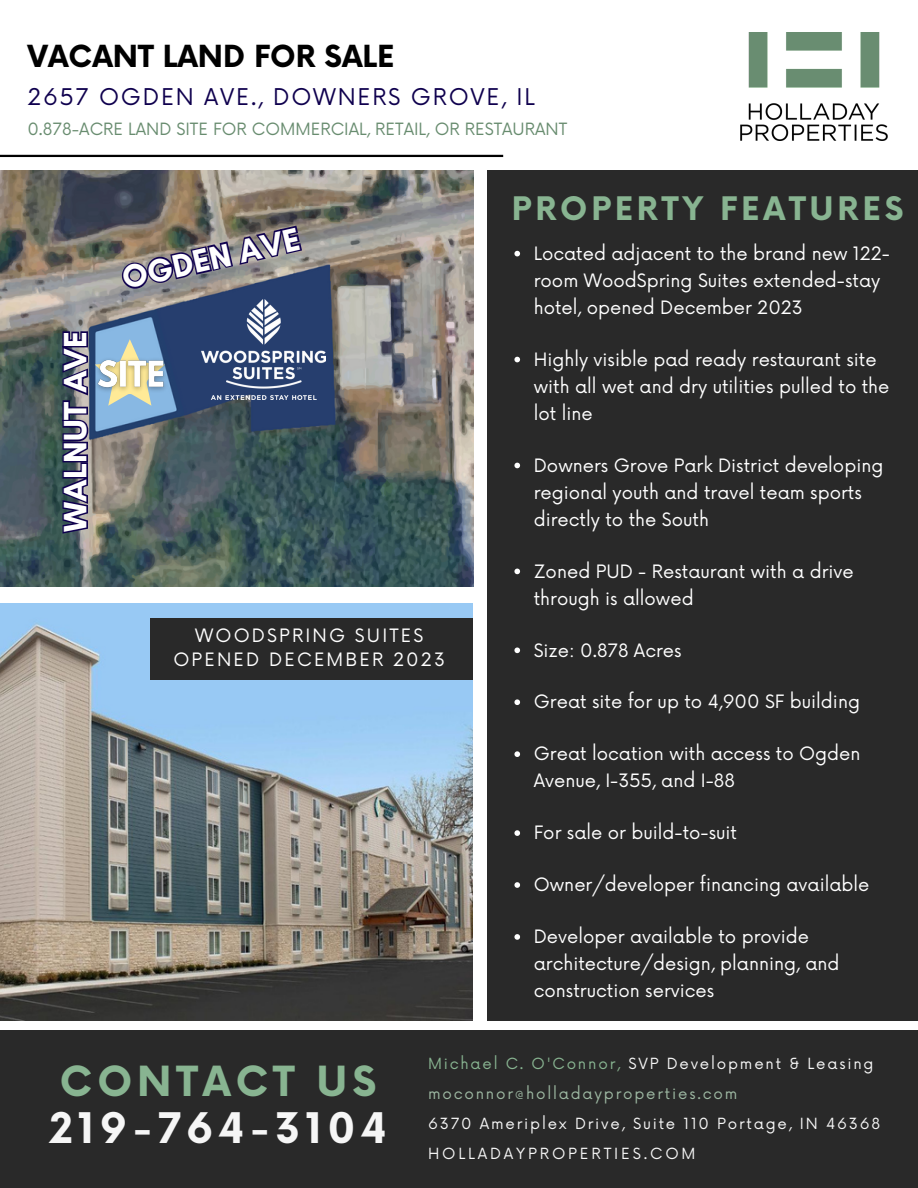
<style>
.page{position:relative;width:918px;height:1188px;background:#fff}
.page>*{position:absolute;margin:0;border:0;box-sizing:border-box;transform-origin:0 0}
.t1{font:700 41.1px "Now";letter-spacing:.12em;color:#f6f6f6}
.t2{font:700 40.5px "Now";letter-spacing:.12em;color:#88b491}
.t3{font:700 33px "Glacial Indifference";color:#fff}
.t4{font:700 31.65px "Now";letter-spacing:.12em;color:#88b491}
.t5{font:700 29.7px "Now";color:#000}
.t6{font:22.5px "Now";letter-spacing:.08em;color:#0f004e}
.t7{font:18px/27px "Now";color:#fff}
.t8{font:18px/24.8px "Now";letter-spacing:.12em;color:#fff;text-align:center}
.t9{font:16.5px "Now";color:#688c6f}
.t10{font:15px "Now";letter-spacing:.12em;color:#f6f6f6}
.t11{font:15px "Now";letter-spacing:.12em;color:#9db8a2}
.t12{font:15px "Now";letter-spacing:.19em;color:#f6f6f6}
.s1{color:#88b491}
</style>
<div class="page">
<img style="left:740px;top:33px;width:148px;height:108px">
<div style="left:487px;top:171px;width:431px;height:850px;background:#292929"></div>
<hr style="left:0;top:155px;width:503px;height:2px;background:#000">
<div style="left:0;top:1031px;width:918px;height:157px;background:#292929"></div>
<img style="left:0;top:171px;width:473px;height:416px">
<img style="left:201px;top:299px;width:124px;height:100px">
<img style="left:165px;top:354px;width:8px;height:45px">
<svg style="left:117px;top:223px;width:187px;height:71px"></svg>
<svg style="left:60px;top:330px;width:105px;height:205px"></svg>
<img style="left:0;top:604px;width:472px;height:416px">
<div style="left:151px;top:619px;width:322px;height:61px;background:#292929"></div>
<svg style="left:514px;top:251px;width:6px;height:5px"></svg>
<svg style="left:514px;top:357px;width:6px;height:5px"></svg>
<svg style="left:514px;top:463px;width:6px;height:5px"></svg>
<svg style="left:514px;top:569px;width:6px;height:5px"></svg>
<svg style="left:514px;top:648px;width:6px;height:5px"></svg>
<svg style="left:514px;top:699px;width:6px;height:6px"></svg>
<svg style="left:514px;top:751px;width:6px;height:6px"></svg>
<svg style="left:514px;top:830px;width:6px;height:6px"></svg>
<svg style="left:514px;top:882px;width:6px;height:6px"></svg>
<svg style="left:514px;top:934px;width:6px;height:6px"></svg>
<p class="t5" style="left:28px;top:40px;width:368px">VACANT LAND FOR SALE</p>
<p class="t6" style="left:28px;top:84px;width:509px">2657 OGDEN AVE., DOWNERS GROVE, IL</p>
<p class="t9" style="left:28px;top:120px;width:541px">0.878-ACRE LAND SITE FOR COMMERCIAL, RETAIL, OR RESTAURANT</p>
<p class="t3" style="left:55px;top:532px;width:203px;rotate:-90deg">WALNUT AVE</p>
<p class="t3" style="left:118px;top:259px;width:183px;rotate:-13deg">OGDEN AVE</p>
<p class="t8" style="left:173px;top:624px;width:273px">WOODSPRING SUITES<br>OPENED DECEMBER 2023</p>
<p class="t4" style="left:512px;top:191px;width:393px">PROPERTY FEATURES</p>
<p class="t7" style="left:534px;top:241px;width:358px">Located adjacent to the brand new 122- room WoodSpring Suites extended-stay hotel, opened December 2023</p>
<p class="t7" style="left:534px;top:347px;width:357px">Highly visible pad ready restaurant site with all wet and dry utilities pulled to the lot line</p>
<p class="t7" style="left:534px;top:453px;width:351px">Downers Grove Park District developing regional youth and travel team sports directly to the South</p>
<p class="t7" style="left:534px;top:559px;width:322px">Zoned PUD - Restaurant with a drive through is allowed</p>
<p class="t7" style="left:534px;top:637px;width:149px">Size: 0.878 Acres</p>
<p class="t7" style="left:534px;top:689px;width:328px">Great site for up to 4,900 SF building</p>
<h1 class="t7" style="left:534px;top:741px;width:328px">Great location with access to Ogden<br>Avenue, I-355, and I-88</h1>
<h2 class="t7" style="left:534px;top:820px;width:205px">For sale or build-to-suit</h2>
<p class="t7" style="left:534px;top:872px;width:337px">Owner/developer financing available</p>
<p class="t7" style="left:534px;top:924px;width:307px">Developer available to provide architecture/design, planning, and construction services</p>
<p class="t10" style="left:428px;top:1055px;width:447px"><span class="s1">Michael C. O'Connor,</span> SVP Development &amp; Leasing</p>
<h6 class="t11" style="left:428px;top:1085px;width:311px">moconnor@holladayproperties.com</h6>
<p class="t2" style="left:60px;top:1060px;width:318px">CONTACT US</p>
<h3 class="t1" style="left:49px;top:1106px;width:339px">219-764-3104</h3>
<p class="t10" style="left:428px;top:1115px;width:454px">6370 Ameriplex Drive, Suite 110 Portage, IN 46368</p>
<h3 class="t12" style="left:428px;top:1145px;width:269px">HOLLADAYPROPERTIES.COM</h3>
</div>
